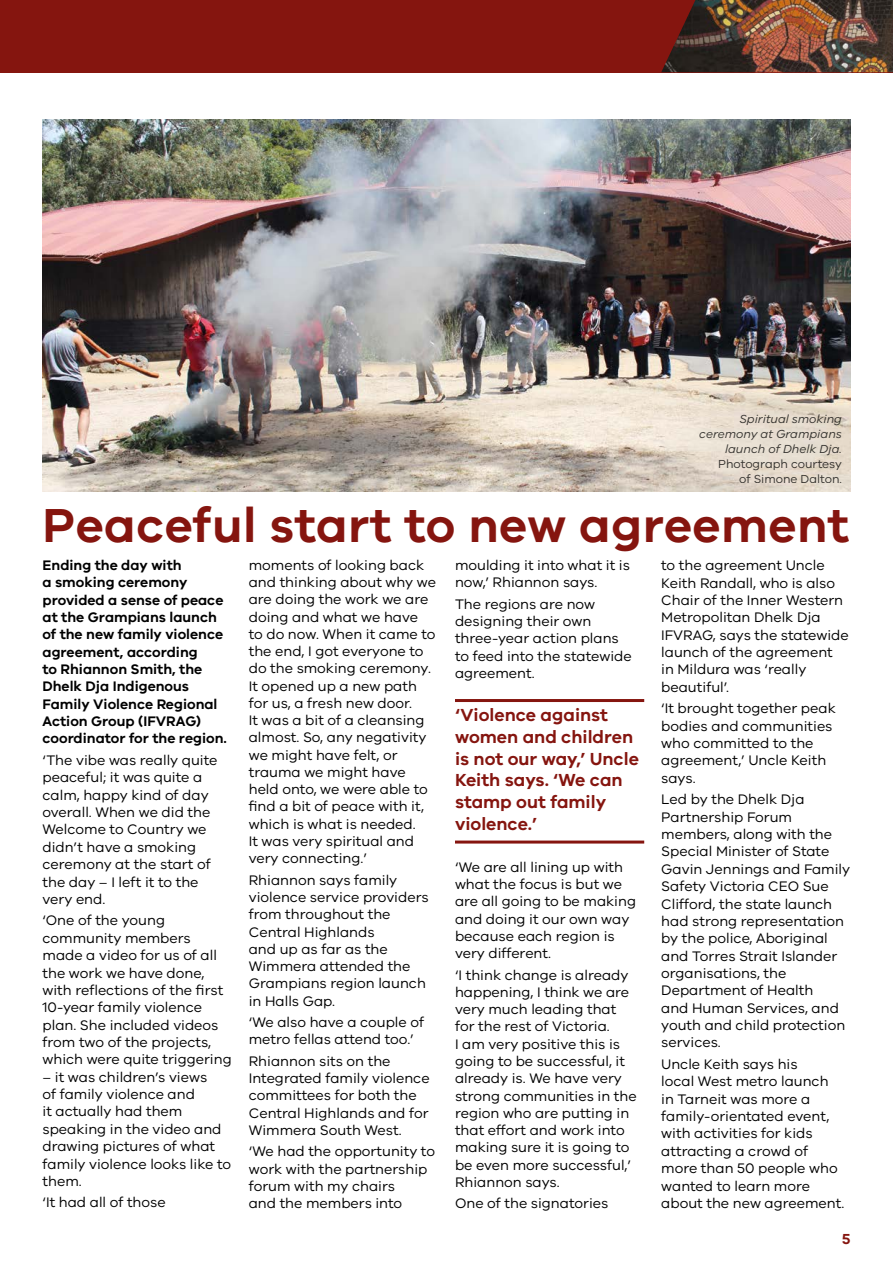
<style>
.page{position:relative;width:893px;height:1263px;background:#fff}
.page>*{position:absolute;margin:0;border:0;box-sizing:border-box;transform-origin:0 0}
.t1{font:600 49.2px "VIC";letter-spacing:.01em;color:#85150f}
.t2{font:600 18px/21.8px "VIC";color:#85150f}
.t3{font:600 15px "VIC";color:#85150f}
.t4{font:14.25px/17.4px "VIC";color:#000}
.t5{font:600 14.25px/17.4px "VIC";color:#000}
.t6{font:italic 12px/15px "VIC";color:#3c3c3b;text-align:right}
.t7{font:12px/15px "VIC";color:#3c3c3b;text-align:right}
</style>
<div class="page">
<div style="left:0;top:0;width:893px;height:72px;background:#85150f"></div>
<img style="left:661px;top:0;width:232px;height:72px">
<img style="left:43px;top:119px;width:807px;height:372px">
<hr style="left:455px;top:699px;width:189px;height:3px;background:#85150f">
<hr style="left:455px;top:840px;width:189px;height:3px;background:#85150f">
<p class="t6" style="left:699px;top:411px;width:144px">Spiritual smoking ceremony at Grampians launch of Dhelk Dja.</p>
<p class="t7" style="left:718px;top:456px;width:125px">Photograph courtesy of Simone Dalton.</p>
<h1 class="t1" style="left:43px;top:496px;width:808px">Peaceful start to new agreement</h1>
<p class="t5" style="left:43px;top:556px;width:186px">Ending the day with<br>a smoking ceremony provided a sense of peace at the Grampians launch of the new family violence agreement, according<br>to Rhiannon Smith, the<br>Dhelk Dja Indigenous<br>Family Violence Regional<br>Action Group (IFVRAG) coordinator for the region.</p>
<p class="t4" style="left:43px;top:751px;width:176px">‘The vibe was really quite peaceful; it was quite a calm, happy kind of day overall. When we did the<br>Welcome to Country we didn’t have a smoking ceremony at the start of the day – I left it to the very end.</p>
<p class="t4" style="left:43px;top:911px;width:191px">‘One of the young community members made a video for us of all the work we have done, with reflections of the first<br>10-year family violence plan. She included videos from two of the projects, which were quite triggering</p>
<p class="t4" style="left:43px;top:1068px;width:190px">– it was children’s views<br>of family violence and<br>it actually had them speaking in the video and drawing pictures of what family violence looks like to them.</p>
<p class="t4" style="left:43px;top:1193px;width:125px">‘It had all of those</p>
<p class="t4" style="left:249px;top:556px;width:189px">moments of looking back and thinking about why we are doing the work we are doing and what we have<br>to do now. When it came to the end, I got everyone to do the smoking ceremony.<br>It opened up a new path for us, a fresh new door.<br>It was a bit of a cleansing almost. So, any negativity we might have felt, or trauma we might have held onto, we were able to find a bit of peace with it, which is what is needed.<br>It was very spiritual and very connecting.’</p>
<p class="t4" style="left:249px;top:871px;width:181px">Rhiannon says family violence service providers from throughout the<br>Central Highlands<br>and up as far as the<br>Wimmera attended the<br>Grampians region launch in Halls Gap.</p>
<p class="t4" style="left:249px;top:1013px;width:177px">‘We also have a couple of metro fellas attend too.’</p>
<p class="t4" style="left:249px;top:1052px;width:182px">Rhiannon sits on the<br>Integrated family violence committees for both the<br>Central Highlands and for<br>Wimmera South West.</p>
<p class="t4" style="left:249px;top:1142px;width:188px">‘We had the opportunity to work with the partnership forum with my chairs<br>and the members into</p>
<p class="t4" style="left:455px;top:556px;width:176px">moulding it into what it is now,’ Rhiannon says.</p>
<p class="t4" style="left:455px;top:595px;width:178px">The regions are now designing their own three-year action plans to feed into the statewide agreement.</p>
<p class="t2" style="left:455px;top:704px;width:185px">‘Violence against women and children is not our way,’ Uncle<br>Keith says. ‘We can stamp out family violence.’</p>
<p class="t4" style="left:455px;top:858px;width:183px">‘We are all lining up with what the focus is but we are all going to be making and doing it our own way because each region is very different.</p>
<p class="t4" style="left:455px;top:966px;width:183px">‘I think change is already happening, I think we are very much leading that for the rest of Victoria.<br>I am very positive this is going to be successful, it already is. We have very strong communities in the region who are putting in that effort and work into making sure it is going to be even more successful,’<br>Rhiannon says.</p>
<p class="t4" style="left:455px;top:1194px;width:155px">One of the signatories</p>
<p class="t4" style="left:661px;top:556px;width:189px">to the agreement Uncle<br>Keith Randall, who is also<br>Chair of the Inner Western<br>Metropolitan Dhelk Dja<br>IFVRAG, says the statewide launch of the agreement in Mildura was ‘really beautiful’.</p>
<p class="t4" style="left:661px;top:699px;width:176px">‘It brought together peak bodies and communities who committed to the agreement,’ Uncle Keith says.</p>
<p class="t4" style="left:661px;top:790px;width:190px">Led by the Dhelk Dja<br>Partnership Forum members, along with the<br>Special Minister of State<br>Gavin Jennings and Family<br>Safety Victoria CEO Sue<br>Clifford, the state launch had strong representation by the police, Aboriginal and Torres Strait Islander organisations, the<br>Department of Health<br>and Human Services, and youth and child protection services.</p>
<p class="t4" style="left:661px;top:1055px;width:185px">Uncle Keith says his<br>local West metro launch in Tarneit was more a family-orientated event, with activities for kids attracting a crowd of more than 50 people who wanted to learn more about the new agreement.</p>
<p class="t3" style="left:842px;top:1230px;width:10px">5</p>
</div>
